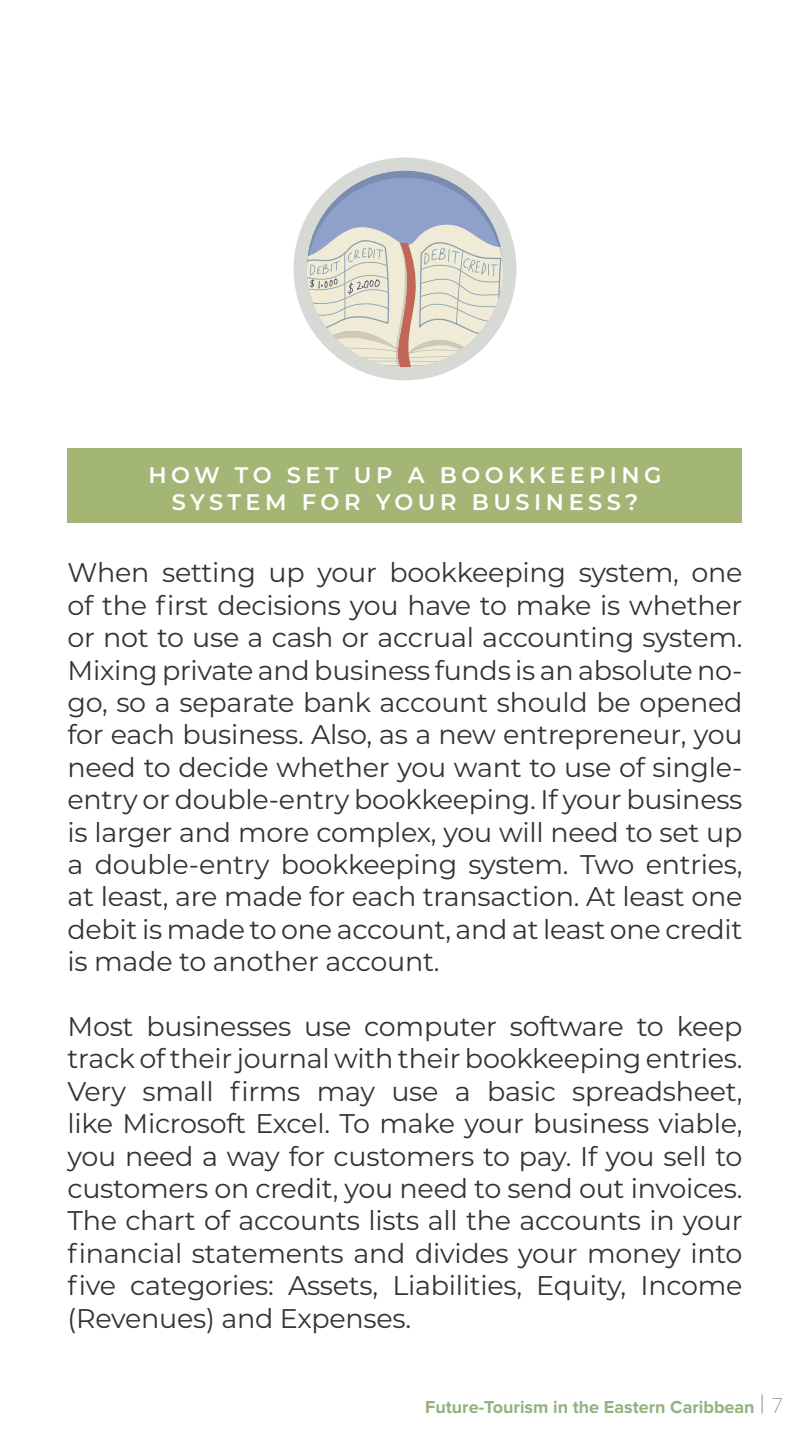
<style>
.page{position:relative;width:810px;height:1440px;background:#fff}
.page>*{position:absolute;margin:0;border:0;box-sizing:border-box;transform-origin:0 0}
.TITLE_01{font:27px/32.4px "Montserrat";letter-spacing:-.01em;color:#333;text-align:justify}
.Box_Text_-_White{font:600 22.5px/27px "Montserrat";letter-spacing:.2em;color:#fff;text-align:center}
.t1{font:700 18px "Proxima Nova";color:#94b080}
.s1{font-weight:100;font-size:27px;color:#808080}
.s2{font-weight:100;font-size:22.5px;color:#808080}
</style>
<div class="page">
<div style="left:68px;top:448px;width:674px;height:74px;background:#a4b676"></div>
<svg style="left:294px;top:158px;width:222px;height:222px"></svg>
<p class="Box_Text_-_White" style="left:148px;top:460px;width:515px">HOW TO SET UP A BOOKKEEPING<br>SYSTEM FOR YOUR BUSINESS?</p>
<p class="TITLE_01" style="left:68px;top:556px;width:677px">When setting up your bookkeeping system, one of the first decisions you have to make is whether or not to use a cash or accrual accounting system.<br>Mixing private and business funds is an absolute no&shy;go, so a separate bank account should be opened for each business. Also, as a new entrepreneur, you need to decide whether you want to use of single&shy;entry or double-entry bookkeeping. If your business is larger and more complex, you will need to set up a double-entry bookkeeping system. Two entries, at least, are made for each transaction. At least one debit is made to one account, and at least one credit is made to another account.</p>
<p class="TITLE_01" style="left:68px;top:1009px;width:677px">Most businesses use computer software to keep track of their journal with their bookkeeping entries.<br>Very small firms may use a basic spreadsheet, like Microsoft Excel. To make your business viable, you need a way for customers to pay. If you sell to customers on credit, you need to send out invoices.<br>The chart of accounts lists all the accounts in your financial statements and divides your money into five categories: Assets, Liabilities, Equity, Income (Revenues) and Expenses.</p>
<p class="t1" style="left:425px;top:1399px;width:359px">Future-Tourism in the Eastern Caribbean <span class="s1">|</span> <span class="s2">7</span></p>
</div>
